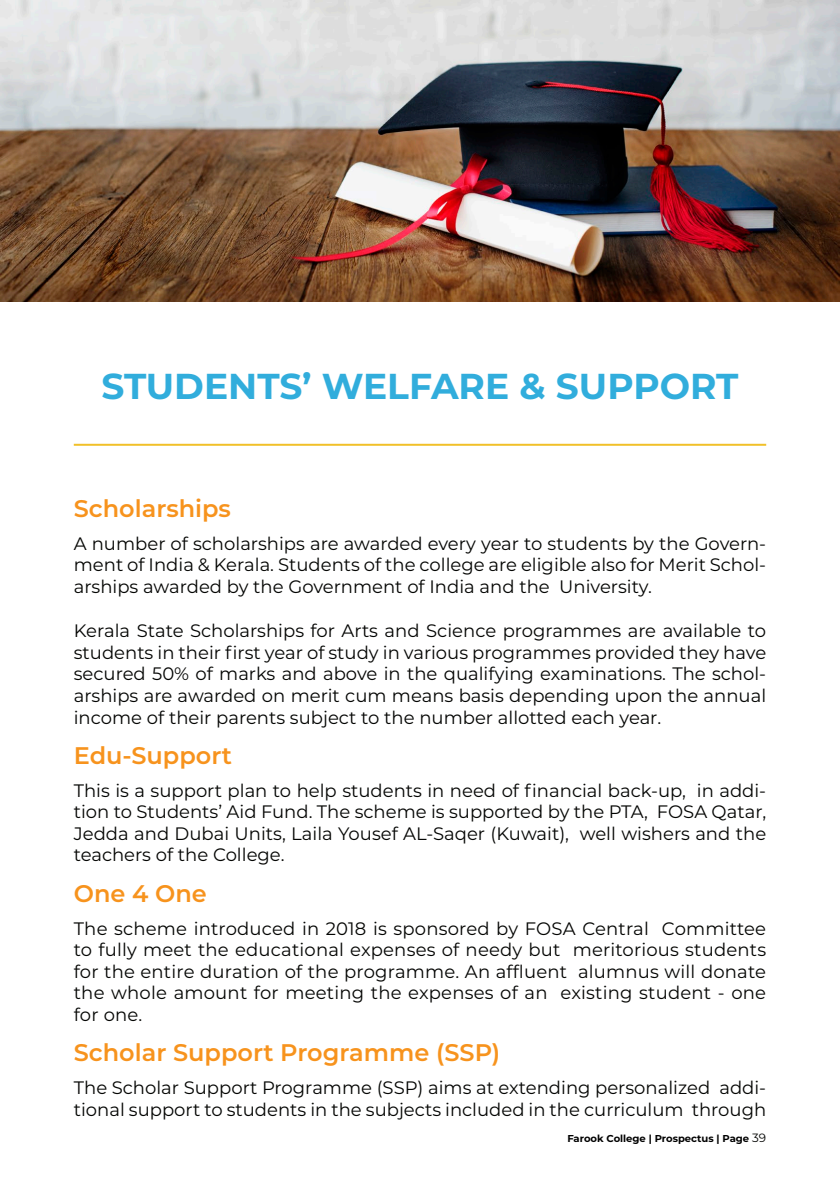
<style>
.page{position:relative;width:840px;height:1191px;background:#fff}
.page>*{position:absolute;margin:0;border:0;box-sizing:border-box;transform-origin:0 0}
.t1{font:700 36px "Montserrat";color:#31addc}
.Heading_Facilities{font:600 24px "Montserrat";color:#f7931d}
.Paragraph_2{font:18px/21.6px "Montserrat";color:#040503;text-align:justify}
.t2{font:700 10px "Montserrat";color:#000}
.s1{font-weight:400;font-size:12px;color:#040503}
</style>
<div class="page">
<img style="left:0;top:0;width:839px;height:302px">
<hr style="left:74px;top:444px;width:691px;height:2px;background:#f1c029">
<p class="t1" style="left:101px;top:360px;width:638px">STUDENTS’ WELFARE &amp; SUPPORT</p>
<p class="Heading_Facilities" style="left:74px;top:491px;width:159px">Scholarships</p>
<p class="Paragraph_2" style="left:74px;top:532px;width:693px">A number of scholarships are awarded every year to students by the Govern&shy;ment of India &amp; Kerala. Students of the college are eligible also for Merit Schol&shy;arships awarded by the Government of India and the University.</p>
<p class="Paragraph_2" style="left:74px;top:619px;width:693px">Kerala State Scholarships for Arts and Science programmes are available to students in their first year of study in various programmes provided they have secured 50% of marks and above in the qualifying examinations. The schol&shy;arships are awarded on merit cum means basis depending upon the annual income of their parents subject to the number allotted each year.</p>
<p class="Heading_Facilities" style="left:74px;top:738px;width:160px">Edu-Support</p>
<p class="Paragraph_2" style="left:74px;top:779px;width:693px">This is a support plan to help students in need of financial back-up, in addi&shy;tion to Students’ Aid Fund. The scheme is supported by the PTA, FOSA Qatar, Jedda and Dubai Units, Laila Yousef AL-Saqer (Kuwait), well wishers and the teachers of the College.</p>
<p class="Heading_Facilities" style="left:74px;top:876px;width:134px">One 4 One</p>
<p class="Paragraph_2" style="left:74px;top:916px;width:693px">The scheme introduced in 2018 is sponsored by FOSA Central Committee to fully meet the educational expenses of needy but meritorious students for the entire duration of the programme. An affluent alumnus will donate the whole amount for meeting the expenses of an existing student - one for one.</p>
<p class="Heading_Facilities" style="left:74px;top:1035px;width:428px">Scholar Support Programme (SSP)</p>
<p class="Paragraph_2" style="left:74px;top:1076px;width:693px">The Scholar Support Programme (SSP) aims at extending personalized addi&shy;tional support to students in the subjects included in the curriculum through</p>
<p class="t2" style="left:567px;top:1131px;width:200px">Farook College | Prospectus | Page <span class="s1">39</span></p>
</div>
